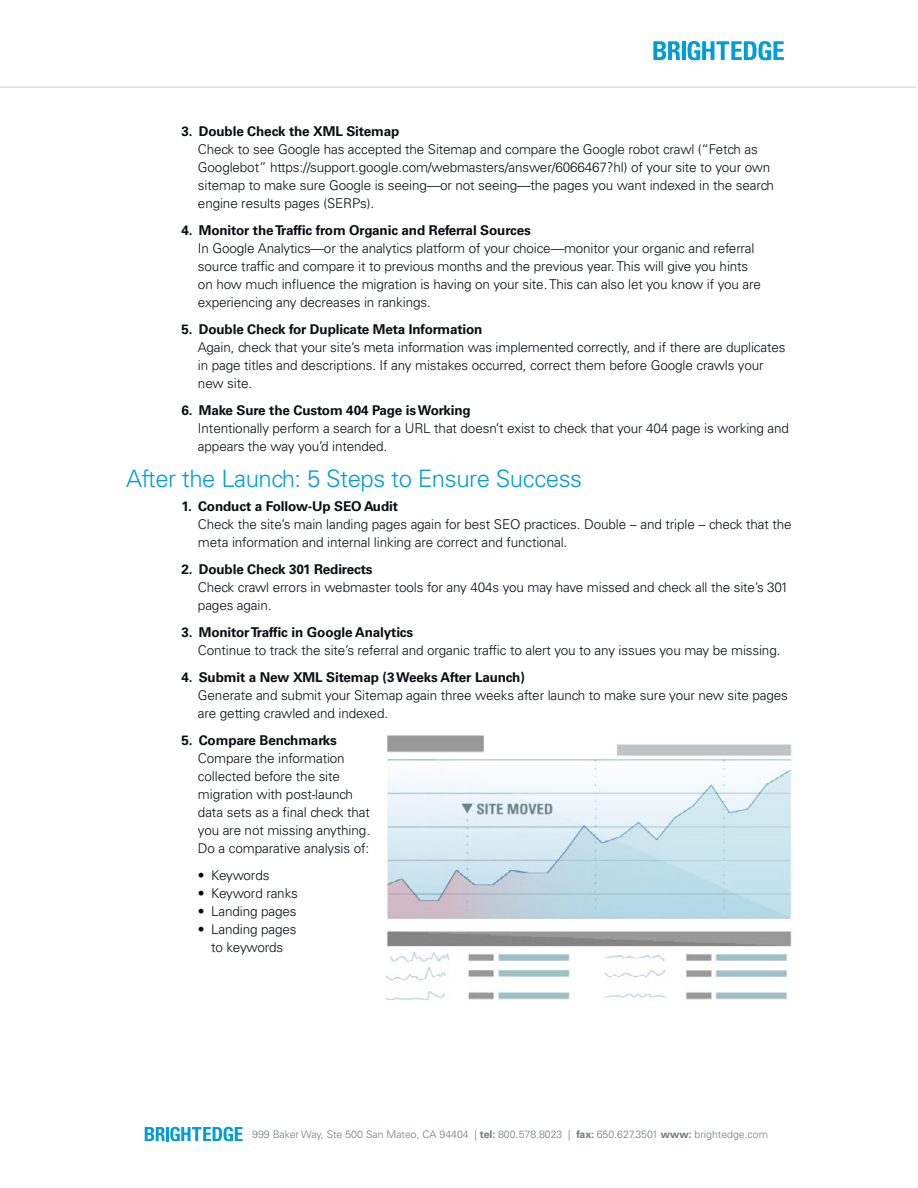
<style>
.page{position:relative;width:918px;height:1188px;background:#fff}
.page>*{position:absolute;margin:0;border:0;box-sizing:border-box;transform-origin:0 0}
.t1{font:300 24px "Univers LT Std";letter-spacing:-.02em;color:#009dda}
.t2{font:300 13.5px/18px "Univers LT Std";letter-spacing:-.01em;color:#080e13}
.t3{font:700 13.5px "Univers LT Std";letter-spacing:-.01em;color:#080e13}
.t4{font:300 10.5px "Univers LT Std";color:#727a7c}
.s1{font-weight:700}
</style>
<div class="page">
<svg style="left:653px;top:41px;width:27px;height:19px"></svg>
<hr style="left:682px;top:41px;width:3px;height:19px;background:#009dda">
<svg style="left:688px;top:41px;width:96px;height:19px"></svg>
<svg style="left:145px;top:1127px;width:98px;height:14px"></svg>
<hr style="left:0;top:86px;width:917px;height:2px;background:#dde0e2">
<img style="left:385px;top:735px;width:407px;height:266px">
<p class="t3" style="left:182px;top:123px;width:219px">3. Double Check the XML Sitemap</p>
<p class="t2" style="left:198px;top:140px;width:578px">Check to see Google has accepted the Sitemap and compare the Google robot crawl (“Fetch as Googlebot” https://support.google.com/webmasters/answer/6066467?hl) of your site to your own sitemap to make sure Google is seeing—or not seeing—the pages you want indexed in the search engine results pages (SERPs).</p>
<p class="t3" style="left:182px;top:222px;width:351px">4. Monitor the Traffic from Organic and Referral Sources</p>
<p class="t2" style="left:198px;top:239px;width:564px">In Google Analytics—or the analytics platform of your choice—monitor your organic and referral source traffic and compare it to previous months and the previous year. This will give you hints on how much influence the migration is having on your site. This can also let you know if you are experiencing any decreases in rankings.</p>
<p class="t3" style="left:182px;top:321px;width:303px">5. Double Check for Duplicate Meta Information</p>
<p class="t2" style="left:198px;top:338px;width:589px">Again, check that your site’s meta information was implemented correctly, and if there are duplicates in page titles and descriptions. If any mistakes occurred, correct them before Google crawls your new site.</p>
<p class="t3" style="left:182px;top:402px;width:291px">6. Make Sure the Custom 404 Page is Working</p>
<p class="t2" style="left:198px;top:419px;width:593px">Intentionally perform a search for a URL that doesn’t exist to check that your 404 page is working and appears the way you’d intended.</p>
<h1 class="t1" style="left:126px;top:464px;width:458px">After the Launch: 5 Steps to Ensure Success</h1>
<p class="t3" style="left:182px;top:498px;width:218px">1. Conduct a Follow-Up SEO Audit</p>
<p class="t2" style="left:198px;top:515px;width:595px">Check the site’s main landing pages again for best SEO practices. Double -- and triple -- check that the meta information and internal linking are correct and functional.</p>
<p class="t3" style="left:182px;top:561px;width:193px">2. Double Check 301 Redirects</p>
<p class="t2" style="left:198px;top:578px;width:592px">Check crawl errors in webmaster tools for any 404s you may have missed and check all the site’s 301 pages again.</p>
<p class="t3" style="left:182px;top:624px;width:233px">3. Monitor Traffic in Google Analytics</p>
<p class="t2" style="left:198px;top:641px;width:584px">Continue to track the site’s referral and organic traffic to alert you to any issues you may be missing.</p>
<p class="t3" style="left:182px;top:669px;width:345px">4. Submit a New XML Sitemap (3 Weeks After Launch)</p>
<p class="t2" style="left:198px;top:686px;width:591px">Generate and submit your Sitemap again three weeks after launch to make sure your new site pages are getting crawled and indexed.</p>
<p class="t3" style="left:182px;top:732px;width:157px">5. Compare Benchmarks</p>
<p class="t2" style="left:198px;top:749px;width:174px">Compare the information collected before the site migration with post-launch data sets as a final check that you are not missing anything.<br>Do a comparative analysis of:</p>
<p class="t2" style="left:198px;top:866px;width:73px">• Keywords</p>
<p class="t2" style="left:198px;top:884px;width:102px">• Keyword ranks</p>
<p class="t2" style="left:198px;top:902px;width:100px">• Landing pages</p>
<p class="t2" style="left:198px;top:920px;width:100px;text-align:center">• Landing pages to keywords</p>
<p class="t4" style="left:252px;top:1128px;width:517px">999 Baker Way, Ste 500 San Mateo, CA 94404 | <span class="s1">tel:</span> 800.578.8023 | <span class="s1">fax:</span> 650.627.3501 <span class="s1">www:</span> brightedge.com</p>
</div>
